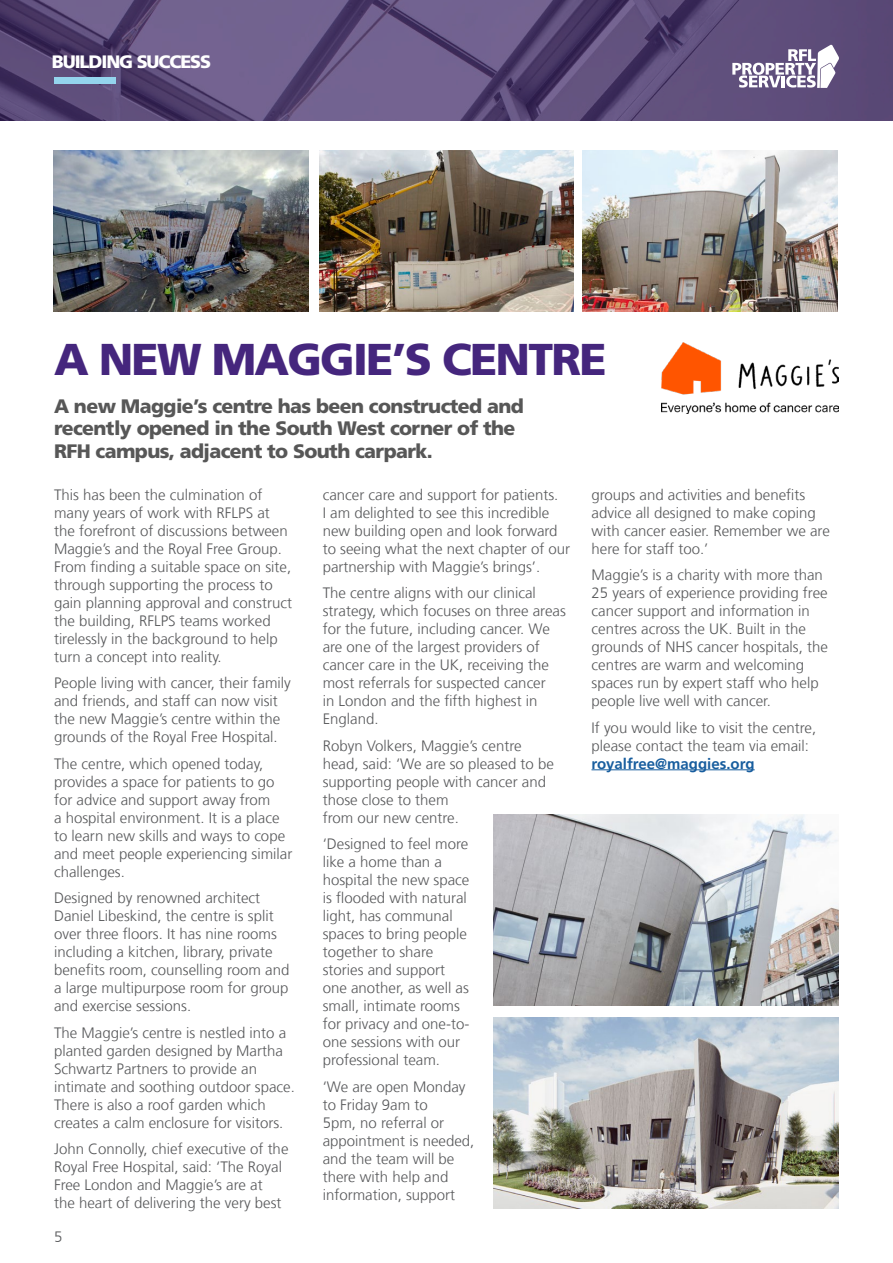
<style>
.page{position:relative;width:893px;height:1263px;background:#fff}
.page>*{position:absolute;margin:0;border:0;box-sizing:border-box;transform-origin:0 0}
.t1{font:900 44.55px "Frutiger LT Com";letter-spacing:-.04em;color:#45267d}
.t2{font:900 19.5px/22.5px "Frutiger LT Com";letter-spacing:-.03em;color:#575757}
.t3{font:900 18px "Frutiger LT Com";letter-spacing:-.06em;color:#fff}
.t4{font:300 15px/18px "Frutiger LT Com";color:#57585a}
.s1{font-weight:700;color:#175d9e}
</style>
<div class="page">
<img style="left:0;top:0;width:893px;height:121px">
<div style="left:54px;top:77px;width:62px;height:6px;background:#94d4ed"></div>
<hr style="left:591px;top:769px;width:164px;height:1px;background:#175d9e">
<svg style="left:732px;top:45px;width:107px;height:43px"></svg>
<img style="left:319px;top:150px;width:255px;height:162px">
<img style="left:583px;top:150px;width:254px;height:162px">
<img style="left:493px;top:814px;width:346px;height:191px">
<img style="left:493px;top:1018px;width:346px;height:191px">
<img style="left:661px;top:342px;width:178px;height:72px">
<img style="left:54px;top:150px;width:254px;height:162px">
<p class="t3" style="left:52px;top:50px;width:161px">BUILDING SUCCESS</p>
<p class="t1" style="left:54px;top:332px;width:554px">A NEW MAGGIE’S CENTRE</p>
<p class="t2" style="left:54px;top:395px;width:471px">A new Maggie’s centre has been constructed and recently opened in the South West corner of the<br>RFH campus, adjacent to South carpark.</p>
<p class="t4" style="left:54px;top:486px;width:240px">This has been the culmination of many years of work with RFLPS at the forefront of discussions between Maggie’s and the Royal Free Group.<br>From finding a suitable space on site, through supporting the process to gain planning approval and construct the building, RFLPS teams worked tirelessly in the background to help turn a concept into reality.</p>
<p class="t4" style="left:54px;top:674px;width:238px">People living with cancer, their family and friends, and staff can now visit the new Maggie’s centre within the grounds of the Royal Free Hospital.</p>
<p class="t4" style="left:54px;top:755px;width:240px">The centre, which opened today, provides a space for patients to go for advice and support away from<br>a hospital environment. It is a place to learn new skills and ways to cope and meet people experiencing similar challenges.</p>
<p class="t4" style="left:54px;top:889px;width:237px">Designed by renowned architect Daniel Libeskind, the centre is split over three floors. It has nine rooms including a kitchen, library, private benefits room, counselling room and a large multipurpose room for group and exercise sessions.</p>
<p class="t4" style="left:54px;top:1024px;width:242px">The Maggie’s centre is nestled into a planted garden designed by Martha Schwartz Partners to provide an intimate and soothing outdoor space.<br>There is also a roof garden which creates a calm enclosure for visitors.</p>
<p class="t4" style="left:54px;top:1140px;width:236px">John Connolly, chief executive of the Royal Free Hospital, said: ‘The Royal Free London and Maggie’s are at<br>the heart of delivering the very best</p>
<p class="t4" style="left:54px;top:1227px;width:10px">5</p>
<p class="t4" style="left:323px;top:486px;width:249px">cancer care and support for patients.<br>I am delighted to see this incredible new building open and look forward to seeing what the next chapter of our partnership with Maggie’s brings’.</p>
<p class="t4" style="left:323px;top:584px;width:245px">The centre aligns with our clinical strategy, which focuses on three areas for the future, including cancer. We are one of the largest providers of cancer care in the UK, receiving the most referrals for suspected cancer<br>in London and the fifth highest in<br>England.</p>
<p class="t4" style="left:323px;top:737px;width:233px">Robyn Volkers, Maggie’s centre head, said: ‘We are so pleased to be supporting people with cancer and those close to them<br>from our new centre.</p>
<p class="t4" style="left:323px;top:835px;width:148px">‘Designed to feel more like a home than a hospital the new space is flooded with natural light, has communal spaces to bring people together to share stories and support one another, as well as small, intimate rooms for privacy and one-to&shy;one sessions with our professional team.</p>
<p class="t4" style="left:323px;top:1078px;width:153px">‘We are open Monday to Friday 9am to<br>5pm, no referral or appointment is needed, and the team will be there with help and information, support</p>
<p class="t4" style="left:591px;top:486px;width:240px">groups and activities and benefits advice all designed to make coping with cancer easier. Remember we are here for staff too.’</p>
<p class="t4" style="left:591px;top:566px;width:238px">Maggie’s is a charity with more than 25 years of experience providing free cancer support and information in centres across the UK. Built in the grounds of NHS cancer hospitals, the centres are warm and welcoming spaces run by expert staff who help people live well with cancer.</p>
<p class="t4" style="left:591px;top:719px;width:226px">If you would like to visit the centre, please contact the team via email: <span class="s1">royalfree@maggies.org</span></p>
</div>
